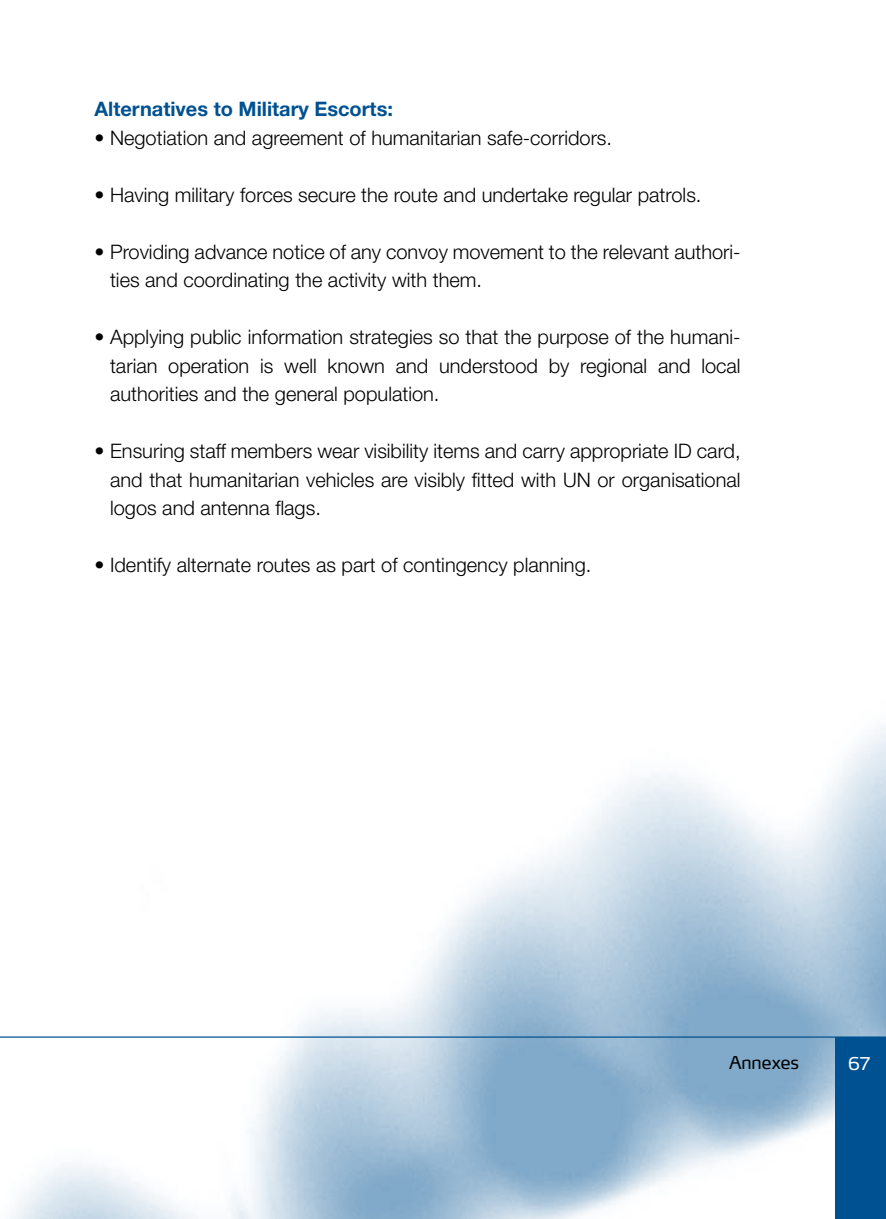
<style>
.page{position:relative;width:886px;height:1219px;background:#fff}
.page>*{position:absolute;margin:0;border:0;box-sizing:border-box;transform-origin:0 0}
.t1{font:300 20px/28.5px "Helvetica Neue";color:#000;text-align:justify}
.t2{font:700 20px "Helvetica Neue";color:#005191}
.t3{font:17.5px "Max LF";color:#000}
.t4{font:17.5px "Max LF";color:#fff}
</style>
<div class="page">
<hr style="left:0;top:1036px;width:886px;height:2px;background:#005191">
<div style="left:835px;top:1037px;width:51px;height:182px;background:#005191"></div>
<p class="t2" style="left:94px;top:97px;width:300px">Alternatives to Military Escorts:</p>
<p class="t1" style="left:94px;top:123px;width:519px">• Negotiation and agreement of humanitarian safe-corridors.</p>
<p class="t1" style="left:94px;top:180px;width:608px">• Having military forces secure the route and undertake regular patrols.</p>
<p class="t1" style="left:110px;top:237px;width:632px;text-indent:-16px">• Providing advance notice of any convoy movement to the relevant authori&shy;ties and coordinating the activity with them.</p>
<p class="t1" style="left:110px;top:322px;width:632px;text-indent:-16px">• Applying public information strategies so that the purpose of the humani&shy;tarian operation is well known and understood by regional and local authorities and the general population.</p>
<p class="t1" style="left:110px;top:436px;width:632px;text-indent:-16px">• Ensuring staff members wear visibility items and carry appropriate ID card, and that humanitarian vehicles are visibly fitted with UN or organisational logos and antenna flags.</p>
<p class="t1" style="left:94px;top:550px;width:498px">• Identify alternate routes as part of contingency planning.</p>
<p class="t3" style="left:729px;top:1052px;width:72px">Annexes</p>
<p class="t4" style="left:848px;top:1051px;width:12px">67</p>
</div>
